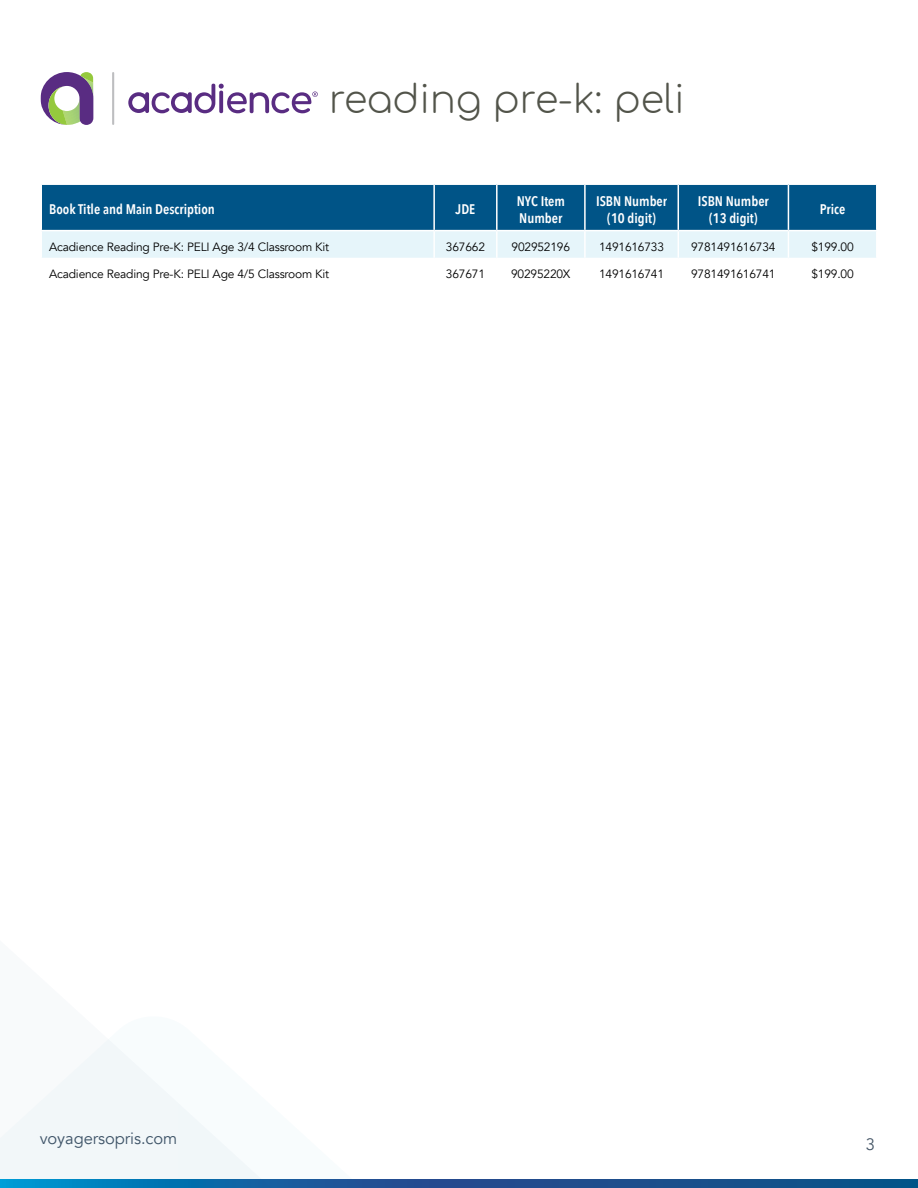
<style>
.page{position:relative;width:918px;height:1188px;background:#fff}
.page>*{position:absolute;margin:0;border:0;box-sizing:border-box;transform-origin:0 0}
.t1{font:300 38.1px "Comfortaa";color:#52544a}
.t2{font:16.5px "Avenir";letter-spacing:-.005em;color:#435465}
.t3{font:600 13.95px/16.6px "Avenir Next Condensed";color:#fff;text-align:center}
.t4{font:12px "Avenir";letter-spacing:-.015em;color:#000}
</style>
<div class="page">
<div style="left:0;top:1179px;width:918px;height:9px;background:#075388"></div>
<div style="left:633px;top:1179px;width:179px;height:9px;background:#18508a"></div>
<svg style="left:0;top:1039px;width:633px;height:149px"></svg>
<svg style="left:42px;top:185px;width:834px;height:73px;background:#5a92b3"></svg>
<hr style="left:112px;top:72px;width:2px;height:53px;background:#bdbec0">
<svg style="left:128px;top:84px;width:190px;height:30px"></svg>
<svg style="left:40px;top:72px;width:53px;height:53px"></svg>
<h1 class="t1" style="left:329px;top:65px;width:357px">reading pre-k: peli</h1>
<p class="t3" style="left:49px;top:201px;width:167px">Book Title and Main Description</p>
<p class="t3" style="left:456px;top:201px;width:21px">JDE</p>
<p class="t3" style="left:517px;top:192px;width:50px;text-align:left">NYC Item<br>Number</p>
<p class="t3" style="left:596px;top:192px;width:73px">ISBN Number (10 digit)</p>
<p class="t3" style="left:698px;top:192px;width:73px">ISBN Number (13 digit)</p>
<p class="t3" style="left:820px;top:201px;width:27px">Price</p>
<p class="t4" style="left:49px;top:239px;width:282px">Acadience Reading Pre-K: PELI Age 3/4 Classroom Kit</p>
<p class="t4" style="left:446px;top:239px;width:41px">367662</p>
<p class="t4" style="left:512px;top:239px;width:60px">902952196</p>
<p class="t4" style="left:599px;top:239px;width:66px">1491616733</p>
<p class="t4" style="left:691px;top:239px;width:86px">9781491616734</p>
<p class="t4" style="left:812px;top:239px;width:44px">$199.00</p>
<p class="t4" style="left:49px;top:267px;width:282px">Acadience Reading Pre-K: PELI Age 4/5 Classroom Kit</p>
<p class="t4" style="left:446px;top:267px;width:41px">367671</p>
<p class="t4" style="left:511px;top:267px;width:61px">90295220X</p>
<p class="t4" style="left:599px;top:267px;width:66px">1491616741</p>
<p class="t4" style="left:691px;top:267px;width:86px">9781491616741</p>
<p class="t4" style="left:812px;top:267px;width:44px">$199.00</p>
<h2 class="t2" style="left:40px;top:1129px;width:139px">voyagersopris.com</h2>
<h2 class="t2" style="left:866px;top:1135px;width:11px">3</h2>
</div>
